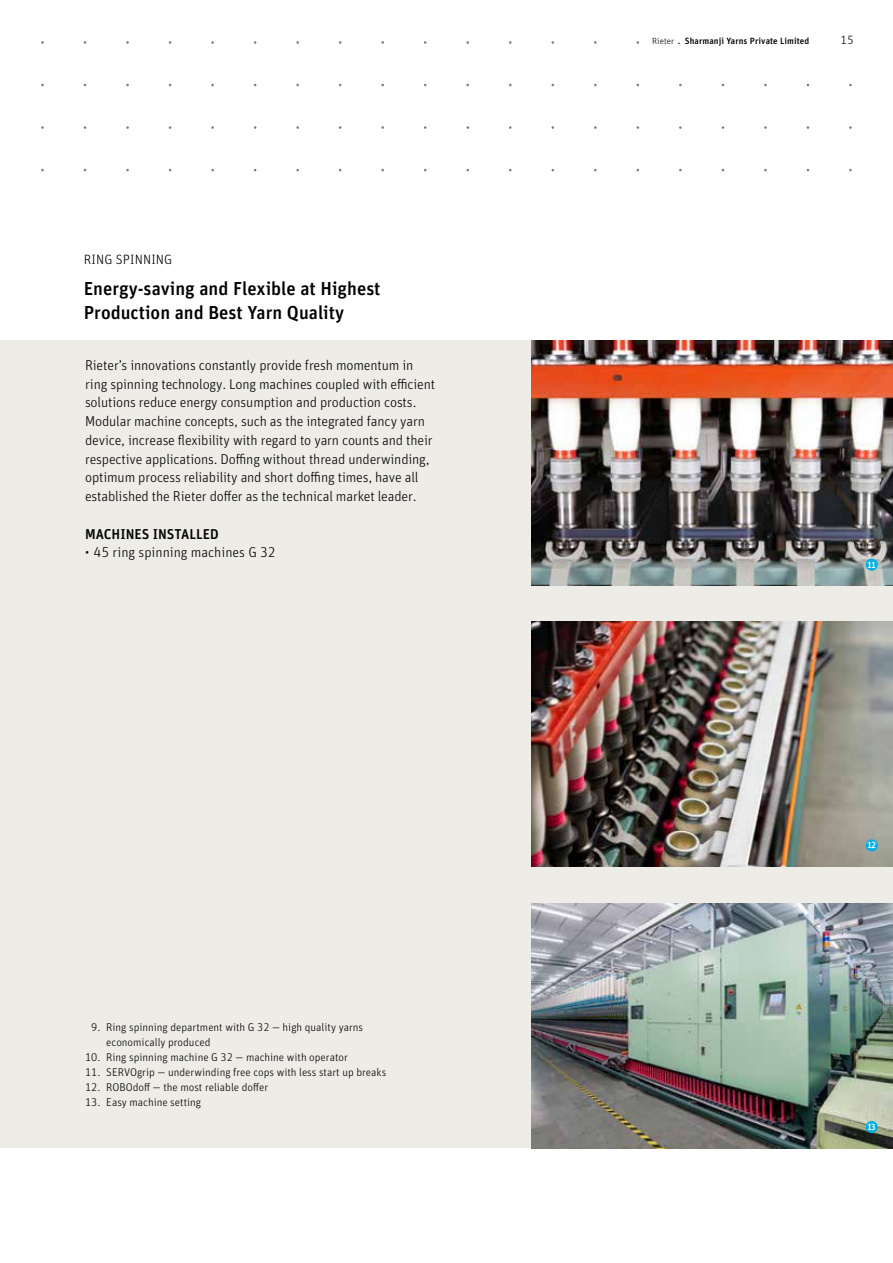
<style>
.page{position:relative;width:893px;height:1263px;background:#fff}
.page>*{position:absolute;margin:0;border:0;box-sizing:border-box;transform-origin:0 0}
.t1{font:18.75px/24px "Rieter Unit OT Medium";color:#000}
.t2{font:14.25px/18.8px "Rieter Unit OT Light";letter-spacing:-.01em;color:#000}
.t3{font:14.25px "Rieter Unit OT Medium";color:#000}
.t4{font:13.5px "Rieter Unit OT Light";letter-spacing:.01em;color:#000}
.t5{font:12px "Rieter Unit OT Light";color:#000}
.t6{font:11.25px/15px "Rieter Unit OT Light";color:#000}
.t7{font:9px "Rieter Unit OT Medium";letter-spacing:.01em;color:#000}
.t8{font:9px "Rieter Unit OT Medium";letter-spacing:-.13em;color:#fff}
.s1{color:#edece6}
.s2{font-family:"Rieter Unit OT Light"}
</style>
<div class="page">
<div style="left:0;top:340px;width:893px;height:808px;background:#edece6"></div>
<img style="left:531px;top:903px;width:362px;height:245px">
<img style="left:531px;top:622px;width:362px;height:245px">
<img style="left:531px;top:340px;width:362px;height:245px">
<div style="left:866px;top:558px;width:12px;height:13px;background:#00b0e3;border-radius:50%"></div>
<div style="left:866px;top:839px;width:12px;height:12px;background:#00b0e3;border-radius:50%"></div>
<div style="left:866px;top:1121px;width:12px;height:12px;background:#00b0e3;border-radius:50%"></div>
<p class="t4" style="left:84px;top:252px;width:90px">RING SPINNING</p>
<h1 class="t1" style="left:84px;top:277px;width:298px">Energy-saving and Flexible at Highest<br>Production and Best Yarn Quality</h1>
<p class="t2" style="left:85px;top:356px;width:352px">Rieter’s innovations constantly provide fresh momentum in ring spinning technology. Long machines coupled with efficient solutions reduce energy consumption and production costs.<br>Modular machine concepts, such as the integrated fancy yarn device, increase flexibility with regard to yarn counts and their respective applications. Doffing without thread underwinding, optimum process reliability and short doffing times, have all established the Rieter doffer as the technical market leader.</p>
<p class="t3" style="left:85px;top:525px;width:135px">MACHINES INSTALLED</p>
<p class="t2" style="left:85px;top:543px;width:192px">• 45 ring spinning machines G 32</p>
<p class="t6" style="left:106px;top:1019px;width:258px;text-indent:-21px"><span class="s1">0</span>9. Ring spinning department with G 32 — high quality yarns economically produced</p>
<p class="t6" style="left:85px;top:1049px;width:264px">10. Ring spinning machine G 32 — machine with operator</p>
<p class="t6" style="left:85px;top:1064px;width:303px">11. SERVOgrip — underwinding free cops with less start up breaks</p>
<p class="t6" style="left:85px;top:1079px;width:185px">12. ROBOdoff — the most reliable doffer</p>
<p class="t6" style="left:85px;top:1094px;width:118px">13. Easy machine setting</p>
<p class="t7" style="left:652px;top:35px;width:159px"><span class="s2">Rieter</span> . Sharmanji Yarns Private Limited</p>
<p class="t5" style="left:840px;top:33px;width:15px">15</p>
<p class="t8" style="left:867px;top:559px;width:10px">11</p>
<p class="t8" style="left:867px;top:840px;width:10px">12</p>
<p class="t8" style="left:867px;top:1121px;width:10px">13</p>
<p class="t8" style="left:867px;top:1127px;width:10px">19</p>
</div>
